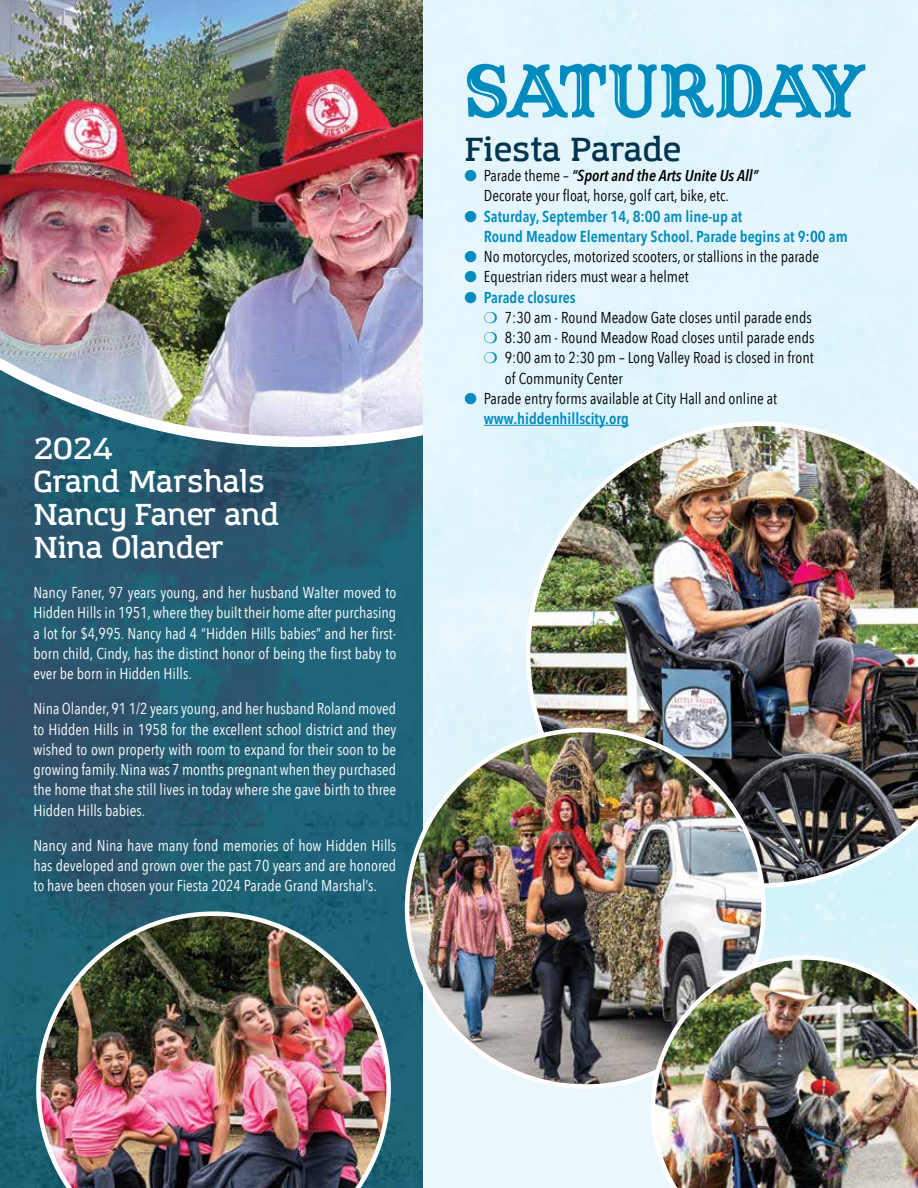
<style>
.page{position:relative;width:918px;height:1188px;background:#fff}
.page>*{position:absolute;margin:0;border:0;box-sizing:border-box;transform-origin:0 0}
.t1{font:72px "Captain Howdy";letter-spacing:-.04em;color:#008bbe}
.t2{font:600 33px "Amazing Grotesk";color:#00344f}
.t3{font:600 30px/33px "Amazing Grotesk";color:#fff}
.t4{font:15.75px/20.2px "Avenir Next Condensed";color:#fff;text-align:justify}
.t5{font:15.75px/20.2px "Avenir Next Condensed";color:#000}
.t6{font:600 15.75px/20.2px "Avenir Next Condensed";color:#008bbe}
.s1{color:#008bbe}
.s2{font-weight:600;font-style:italic}
.s3{font-weight:600;color:#008bbe}
</style>
<div class="page">
<img style="left:0;top:447px;width:423px;height:741px">
<img style="left:0;top:0;width:423px;height:447px">
<div style="left:423px;top:0;width:495px;height:1188px;background:#e3f5fc"></div>
<img style="left:0;top:1012px;width:1px;height:176px">
<img style="left:526px;top:422px;width:392px;height:466px">
<hr style="left:484px;top:425px;width:145px;height:1px;background:#008bbe">
<img style="left:36px;top:911px;width:355px;height:277px">
<img style="left:407px;top:730px;width:357px;height:357px;border-radius:178px">
<img style="left:651px;top:955px;width:267px;height:233px">
<h3 class="t3" style="left:33px;top:432px;width:247px">2024<br>Grand Marshals<br>Nancy Faner and<br>Nina Olander</h3>
<p class="t4" style="left:33px;top:582px;width:364px">Nancy Faner, 97 years young, and her husband Walter moved to Hidden Hills in 1951, where they built their home after purchasing a lot for $4,995. Nancy had 4 “Hidden Hills babies” and her first&shy;born child, Cindy, has the distinct honor of being the first baby to ever be born in Hidden Hills.</p>
<p class="t4" style="left:33px;top:698px;width:364px">Nina Olander, 91 1/2 years young, and her husband Roland moved to Hidden Hills in 1958 for the excellent school district and they wished to own property with room to expand for their soon to be growing family. Nina was 7 months pregnant when they purchased the home that she still lives in today where she gave birth to three Hidden Hills babies.</p>
<p class="t4" style="left:33px;top:834px;width:364px">Nancy and Nina have many fond memories of how Hidden Hills has developed and grown over the past 70 years and are honored to have been chosen your Fiesta 2024 Parade Grand Marshal’s.</p>
<h1 class="t1" style="left:464px;top:45px;width:402px">SATURDAY</h1>
<h2 class="t2" style="left:464px;top:129px;width:219px">Fiesta Parade</h2>
<p class="t5" style="left:484px;top:165px;width:276px;text-indent:-19px"><span class="s1">●</span> Parade theme – <span class="s2">“Sport and the Arts Unite Us All”<br></span>Decorate your float, horse, golf cart, bike, etc.</p>
<p class="t6" style="left:484px;top:206px;width:365px;text-indent:-19px">● Saturday, September 14, 8:00 am line-up at<br>Round Meadow Elementary School. Parade begins at 9:00 am</p>
<p class="t5" style="left:464px;top:246px;width:356px"><span class="s1">●</span> No motorcycles, motorized scooters, or stallions in the parade</p>
<p class="t5" style="left:464px;top:266px;width:226px"><span class="s1">●</span> Equestrian riders must wear a helmet</p>
<p class="t5" style="left:505px;top:286px;width:311px;text-indent:-40px"><span class="s1">●</span> <span class="s3">Parade closures<br></span>7:30 am - Round Meadow Gate closes until parade ends 8:30 am - Round Meadow Road closes until parade ends 9:00 am to 2:30 pm – Long Valley Road is closed in front of Community Center</p>
<p class="t5" style="left:484px;top:388px;width:295px;text-indent:-19px"><span class="s1">●</span> Parade entry forms available at City Hall and online at <span class="s3">www.hiddenhillscity.org</span></p>
</div>
